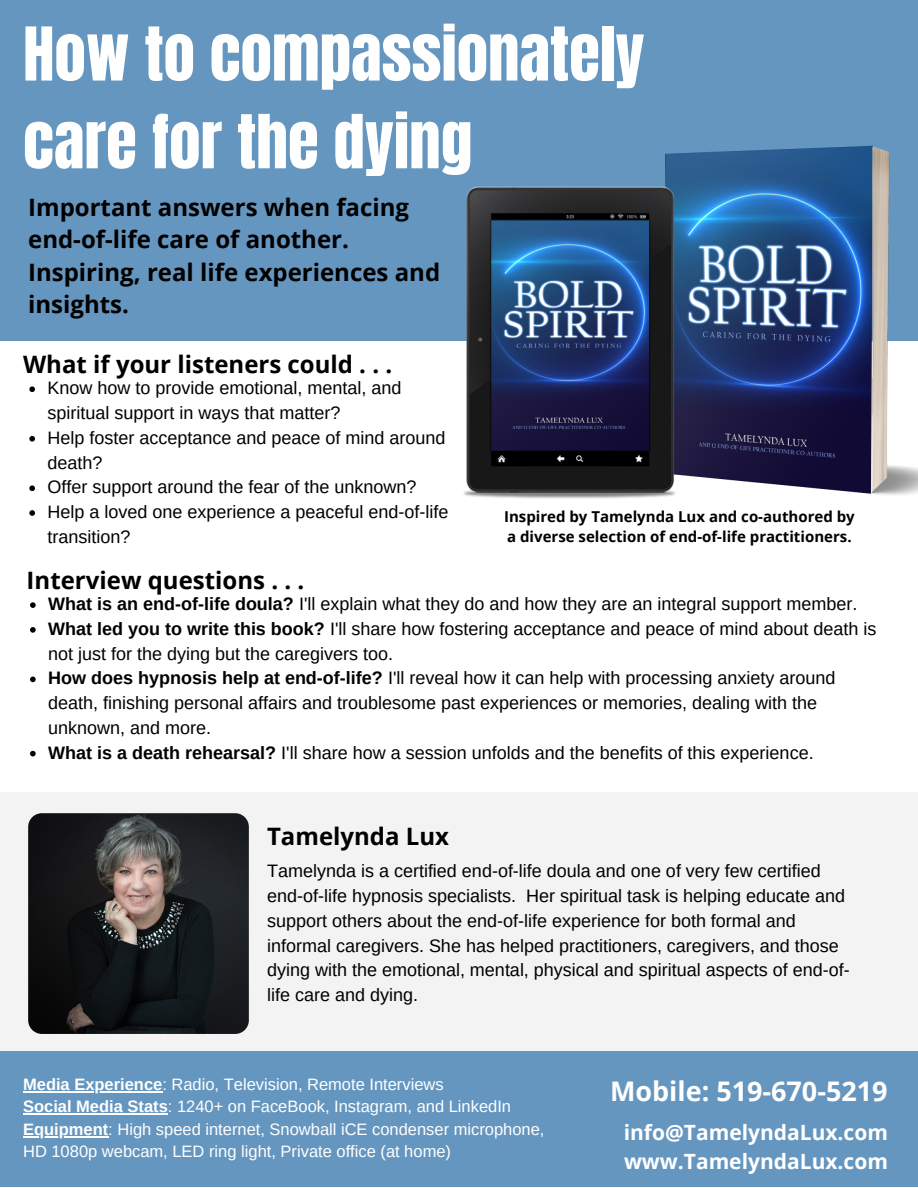
<style>
.page{position:relative;width:918px;height:1188px;background:#fff}
.page>*{position:absolute;margin:0;border:0;box-sizing:border-box;transform-origin:0 0}
.t1{font:63px "Anton";color:#fff}
.t2{font:700 27px "Open Sans";color:#fff}
.t3{font:700 24px/32.7px "Open Sans";color:#000}
.t4{font:700 21px "Open Sans";color:#fff}
.t5{font:18px/24.8px "Arimo";color:#000}
.t6{font:16.5px "Arimo";color:#fff}
.t7{font:700 15px "Open Sans";color:#000}
.s1{font-weight:700}
</style>
<div class="page">
<div style="left:0;top:0;width:917px;height:341px;background:#6596c0"></div>
<img style="left:463px;top:92px;width:455px;height:407px">
<div style="left:0;top:792px;width:918px;height:316px;background:#f4f3f3"></div>
<div style="left:0;top:1051px;width:918px;height:136px;background:#6596c0"></div>
<img style="left:28px;top:813px;width:221px;height:221px;border-radius:14px">
<svg style="left:29px;top:386px;width:6px;height:6px"></svg>
<svg style="left:29px;top:436px;width:6px;height:6px"></svg>
<svg style="left:29px;top:485px;width:6px;height:6px"></svg>
<svg style="left:29px;top:510px;width:6px;height:6px"></svg>
<svg style="left:30px;top:602px;width:6px;height:6px"></svg>
<svg style="left:30px;top:627px;width:6px;height:6px"></svg>
<svg style="left:30px;top:677px;width:6px;height:5px"></svg>
<svg style="left:30px;top:751px;width:6px;height:5px"></svg>
<hr style="left:23px;top:1091px;width:139px;height:1px;background:#fff">
<hr style="left:23px;top:1113px;width:145px;height:2px;background:#fff">
<hr style="left:23px;top:1136px;width:85px;height:1px;background:#fff">
<p class="t1" style="left:23px;top:9px;width:623px">How to compassionately</p>
<p class="t1" style="left:23px;top:97px;width:451px">care for the dying</p>
<p class="t3" style="left:28px;top:190px;width:382px">Important answers when facing end-of-life care of another.</p>
<p class="t3" style="left:28px;top:255px;width:414px">Inspiring, real life experiences and insights.</p>
<p class="t3" style="left:23px;top:347px;width:371px">What if your listeners could . . .</p>
<p class="t5" style="left:48px;top:376px;width:355px">Know how to provide emotional, mental, and spiritual support in ways that matter?</p>
<p class="t5" style="left:48px;top:425px;width:400px">Help foster acceptance and peace of mind around death?</p>
<p class="t5" style="left:48px;top:475px;width:370px">Offer support around the fear of the unknown?</p>
<p class="t5" style="left:48px;top:499px;width:403px">Help a loved one experience a peaceful end-of-life transition?</p>
<p class="t3" style="left:27px;top:563px;width:279px">Interview questions . . .</p>
<p class="t7" style="left:504px;top:506px;width:352px">Inspired by Tamelynda Lux and co-authored by</p>
<p class="t7" style="left:507px;top:526px;width:346px">a diverse selection of end-of-life practitioners.</p>
<p class="t5" style="left:48px;top:592px;width:811px"><span class="s1">What is an end-of-life doula?</span> I'll explain what they do and how they are an integral support member.</p>
<p class="t5" style="left:48px;top:616px;width:830px"><span class="s1">What led you to write this book?</span> I'll share how fostering acceptance and peace of mind about death is not just for the dying but the caregivers too.</p>
<p class="t5" style="left:48px;top:666px;width:789px"><span class="s1">How does hypnosis help at end-of-life?</span> I'll reveal how it can help with processing anxiety around death, finishing personal affairs and troublesome past experiences or memories, dealing with the unknown, and more.</p>
<p class="t5" style="left:48px;top:740px;width:767px"><span class="s1">What is a death rehearsal?</span> I'll share how a session unfolds and the benefits of this experience.</p>
<p class="t3" style="left:267px;top:819px;width:183px">Tamelynda Lux</p>
<p class="t5" style="left:267px;top:859px;width:584px">Tamelynda is a certified end-of-life doula and one of very few certified end-of-life hypnosis specialists. Her spiritual task is helping educate and support others about the end-of-life experience for both formal and informal caregivers. She has helped practitioners, caregivers, and those dying with the emotional, mental, physical and spiritual aspects of end-of&shy;life care and dying.</p>
<p class="t6" style="left:23px;top:1075px;width:422px"><span class="s1">Media Experience</span>: Radio, Television, Remote Interviews</p>
<p class="t6" style="left:23px;top:1097px;width:490px"><span class="s1">Social Media Stats</span>: 1240+ on FaceBook, Instagram, and LinkedIn</p>
<p class="t6" style="left:23px;top:1120px;width:523px"><span class="s1">Equipment</span>: High speed internet, Snowball iCE condenser microphone,</p>
<p class="t6" style="left:23px;top:1142px;width:429px">HD 1080p webcam, LED ring light, Private office (at home)</p>
<p class="t2" style="left:610px;top:1072px;width:279px">Mobile: 519-670-5219</p>
<p class="t4" style="left:624px;top:1117px;width:266px">info@TamelyndaLux.com</p>
<p class="t4" style="left:624px;top:1146px;width:265px">www.TamelyndaLux.com</p>
</div>
